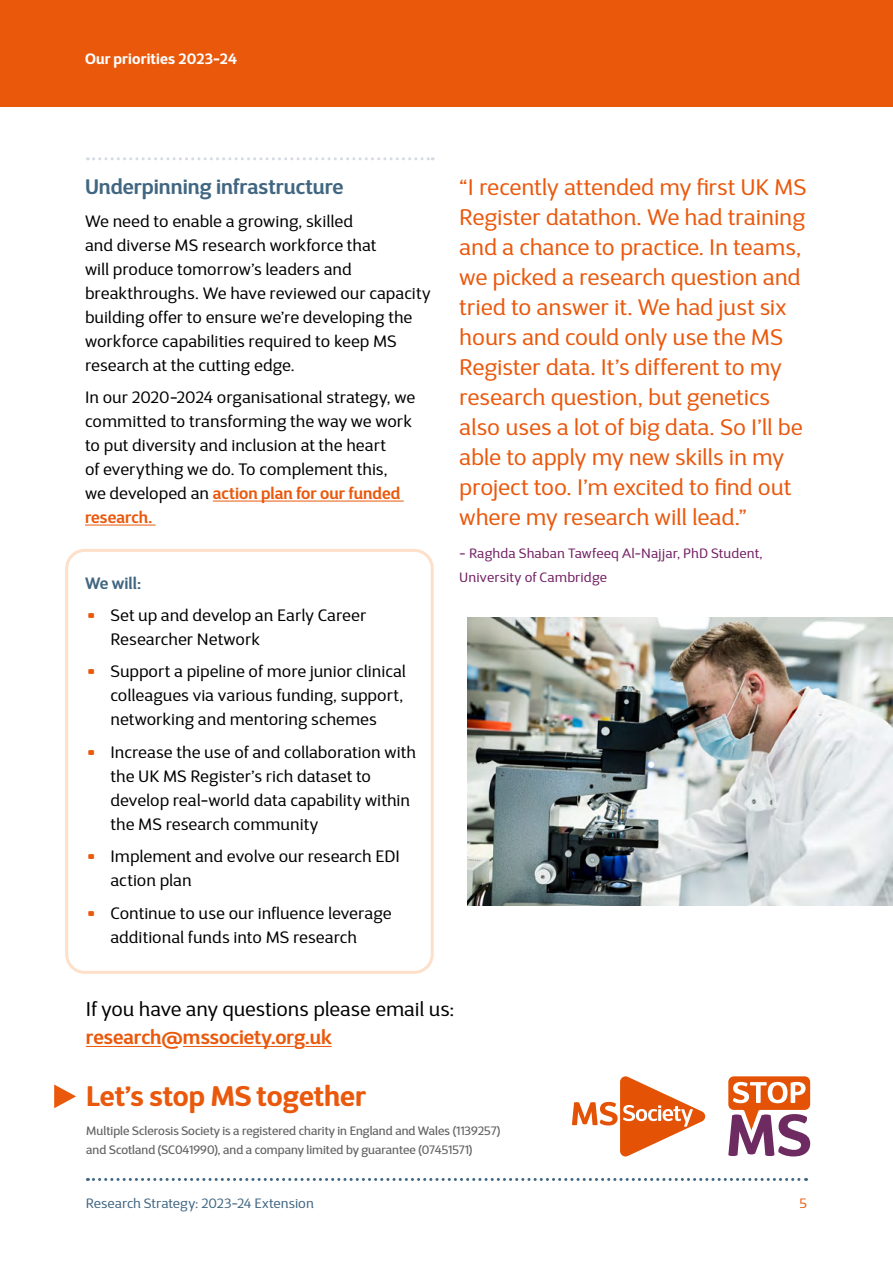
<style>
.page{position:relative;width:893px;height:1263px;background:#fff}
.page>*{position:absolute;margin:0;border:0;box-sizing:border-box;transform-origin:0 0}
.t1{font:700 28.35px "D Sari";color:#ea580c}
.t2{font:22.5px/30px "D Sari";color:#ea580c}
.t3{font:600 21px "D Sari";color:#416681}
.t4{font:19.95px "D Sari";color:#000}
.t5{font:600 19.95px "D Sari";color:#ea580c}
.t6{font:16.5px/24px "D Sari";letter-spacing:.005em;color:#000}
.t7{font:600 16.5px "D Sari";color:#416681}
.t8{font:700 15px "D Sari";letter-spacing:.01em;color:#fff}
.t9{font:13.5px/24px "D Sari";letter-spacing:.015em;color:#721f63}
.t10{font:13.5px "D Sari";letter-spacing:.005em;color:#416681}
.t11{font:13.5px "D Sari";color:#ea580c}
.t12{font:12.15px/18.3px "D Sari";color:#646363}
.s1{font-weight:600;color:#ea580c}
.s2{font-size:37.5px;color:#ea580c}
</style>
<div class="page">
<hr style="left:213px;top:501px;width:191px;height:1px;background:#ea580c">
<hr style="left:85px;top:525px;width:71px;height:1px;background:#ea580c">
<svg style="left:87px;top:1178px;width:719px;height:3px"></svg>
<svg style="left:87px;top:157px;width:346px;height:3px"></svg>
<div style="left:65px;top:549px;width:369px;height:425px;border:3px solid #fddfca;border-radius:18px"></div>
<svg style="left:728px;top:1076px;width:82px;height:80px"></svg>
<svg style="left:572px;top:1076px;width:133px;height:80px"></svg>
<img style="left:468px;top:617px;width:424px;height:289px">
<div style="left:0;top:0;width:893px;height:106px;background:#ea580c"></div>
<svg style="left:54px;top:1084px;width:22px;height:24px"></svg>
<hr style="left:86px;top:1046px;width:75px;height:1px;background:#ea580c">
<hr style="left:183px;top:1046px;width:111px;height:1px;background:#ea580c">
<svg style="left:305px;top:1046px;width:27px;height:1px"></svg>
<p class="t8" style="left:85px;top:50px;width:153px">Our priorities 2023-24</p>
<p class="t3" style="left:85px;top:174px;width:260px">Underpinning infrastructure</p>
<p class="t6" style="left:85px;top:209px;width:347px">We need to enable a growing, skilled<br>and diverse MS research workforce that<br>will produce tomorrow’s leaders and breakthroughs. We have reviewed our capacity building offer to ensure we’re developing the workforce capabilities required to keep MS research at the cutting edge.</p>
<p class="t6" style="left:85px;top:386px;width:332px">In our 2020-2024 organisational strategy, we committed to transforming the way we work to put diversity and inclusion at the heart<br>of everything we do. To complement this,<br>we developed an <span class="s1">action plan for our funded research.</span></p>
<p class="t7" style="left:85px;top:572px;width:58px">We will:</p>
<p class="t6" style="left:111px;top:603px;width:257px;text-indent:-25px"><span class="s2">•</span> Set up and develop an Early Career<br>Researcher Network</p>
<p class="t6" style="left:111px;top:659px;width:297px;text-indent:-25px"><span class="s2">•</span> Support a pipeline of more junior clinical colleagues via various funding, support, networking and mentoring schemes</p>
<p class="t6" style="left:111px;top:740px;width:307px;text-indent:-25px"><span class="s2">•</span> Increase the use of and collaboration with the UK MS Register’s rich dataset to develop real-world data capability within the MS research community</p>
<p class="t6" style="left:111px;top:845px;width:291px;text-indent:-25px"><span class="s2">•</span> Implement and evolve our research EDI action plan</p>
<p class="t6" style="left:85px;top:901px;width:308px;text-align:center"><span class="s2">•</span> Continue to use our influence leverage additional funds into MS research</p>
<p class="t2" style="left:459px;top:172px;width:348px">“I recently attended my first UK MS Register datathon. We had training and a chance to practice. In teams, we picked a research question and tried to answer it. We had just six hours and could only use the MS Register data. It’s different to my research question, but genetics also uses a lot of big data. So I’ll be able to apply my new skills in my project too. I’m excited to find out where my research will lead.”</p>
<p class="t9" style="left:459px;top:541px;width:305px">- Raghda Shaban Tawfeeq Al-Najjar, PhD Student,<br>University of Cambridge</p>
<p class="t4" style="left:86px;top:996px;width:370px">If you have any questions please email us:</p>
<p class="t5" style="left:86px;top:1025px;width:247px">research@mssociety.org.uk</p>
<h1 class="t1" style="left:86px;top:1078px;width:281px">Let’s stop MS together</h1>
<p class="t12" style="left:86px;top:1122px;width:415px">Multiple Sclerosis Society is a registered charity in England and Wales (1139257) and Scotland (SC041990), and a company limited by guarantee (07451571)</p>
<p class="t10" style="left:86px;top:1195px;width:229px">Research Strategy: 2023-24 Extension</p>
<p class="t11" style="left:800px;top:1195px;width:9px">5</p>
</div>
